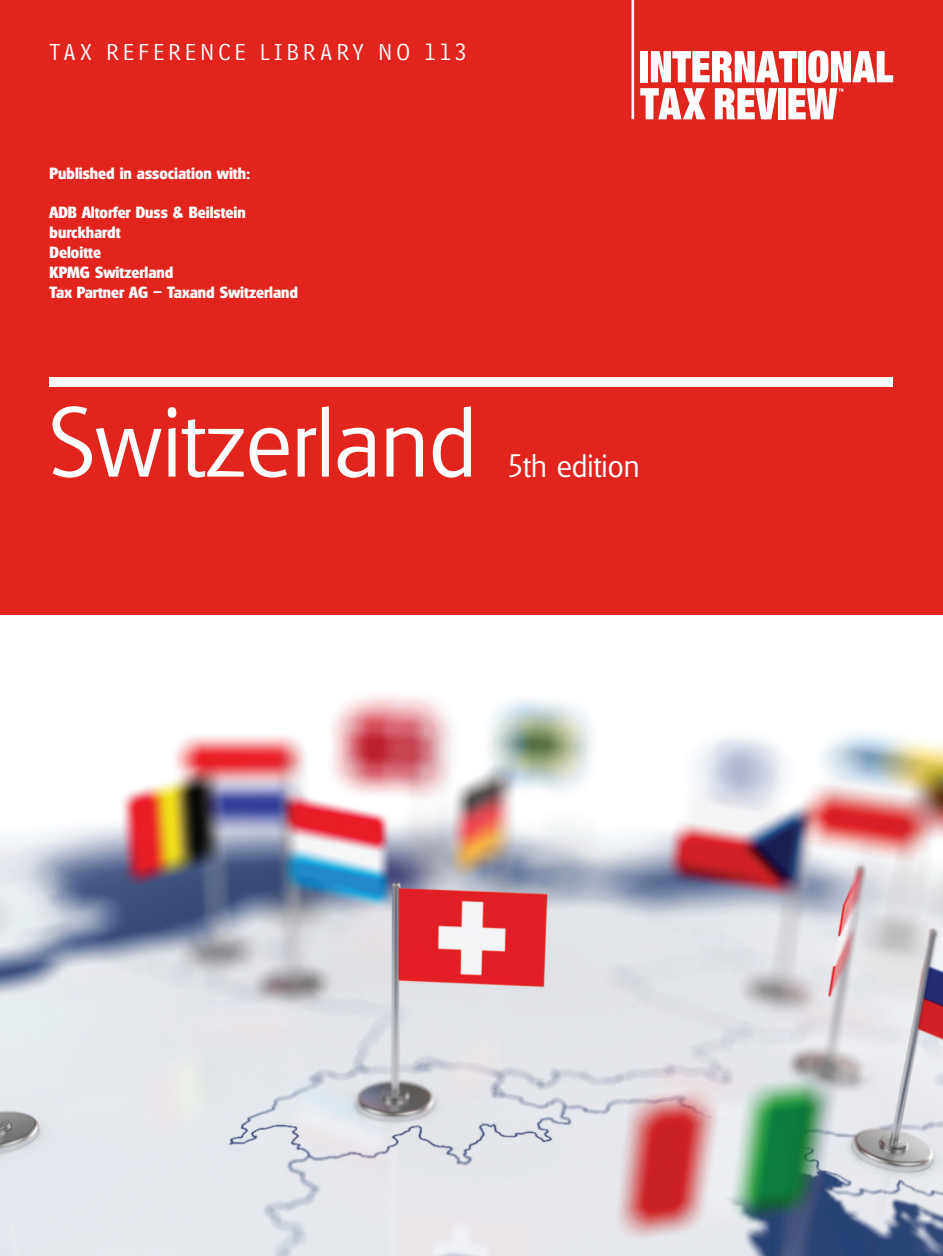
<style>
.page{position:relative;width:943px;height:1256px;background:#fff}
.page>*{position:absolute;margin:0;border:0;box-sizing:border-box;transform-origin:0 0}
.t1{font:300 96.25px "Glasgow Serial";color:#fff}
.t2{font:300 31.5px "Glasgow Serial";color:#fff}
.t3{font:24.5px "Bell Centennial Address";letter-spacing:.18em;color:#fff}
.t4{font:800 15.75px/19.8px "Glasgow Serial";color:#fff}
</style>
<div class="page">
<div style="left:0;top:0;width:943px;height:615px;background:#e1251c"></div>
<img style="left:0;top:694px;width:943px;height:561px">
<svg style="left:640px;top:50px;width:253px;height:69px"></svg>
<hr style="left:631px;top:0;width:3px;height:119px;background:#fff">
<div style="left:50px;top:377px;width:843px;height:10px;background:#fff"></div>
<p class="t3" style="left:50px;top:43px;width:418px">TAX REFERENCE LIBRARY NO 113</p>
<p class="t4" style="left:50px;top:163px;width:202px">Published in association with:</p>
<p class="t4" style="left:50px;top:203px;width:250px">ADB Altorfer Duss &amp; Beilstein burckhardt<br>Deloitte<br>KPMG Switzerland<br>Tax Partner AG – Taxand Switzerland</p>
<p class="t1" style="left:50px;top:387px;width:428px">Switzerland</p>
<p class="t2" style="left:507px;top:447px;width:133px">5th edition</p>
</div>
